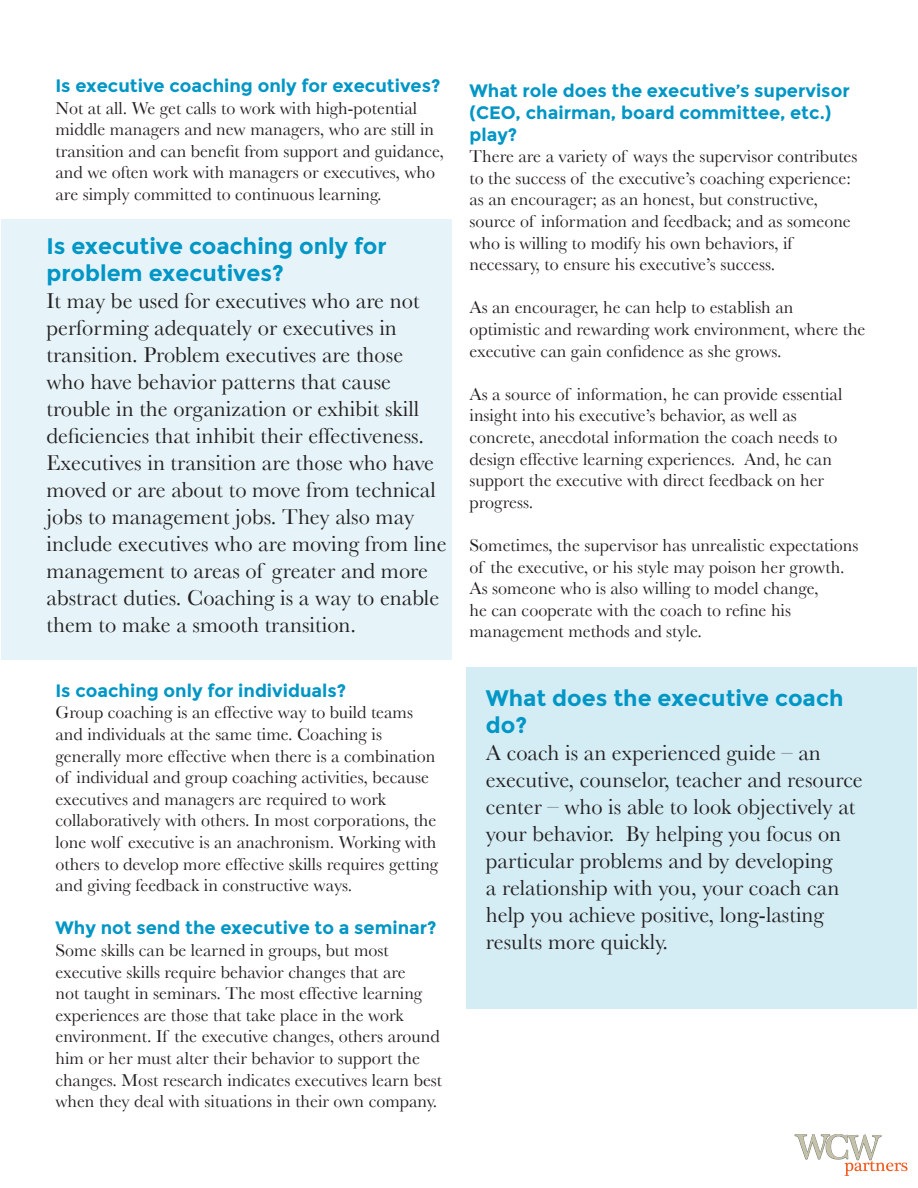
<style>
.page{position:relative;width:918px;height:1188px;background:#fff}
.page>*{position:absolute;margin:0;border:0;box-sizing:border-box;transform-origin:0 0}
.t1{font:22.5px/27px "Baskerville";color:#231f20}
.t2{font:700 22.5px/27px "Montserrat";color:#0096c6}
.t3{font:18px/21.6px "Baskerville";color:#231f20}
.t4{font:700 18px/21.6px "Montserrat";color:#0096c6}
</style>
<div class="page">
<svg style="left:795px;top:1134px;width:113px;height:42px"></svg>
<div style="left:1px;top:220px;width:451px;height:440px;background:#e6f4f9"></div>
<div style="left:466px;top:667px;width:451px;height:341px;background:#d4edf5"></div>
<p class="t4" style="left:56px;top:75px;width:386px">Is executive coaching only for executives?</p>
<p class="t3" style="left:56px;top:97px;width:390px">Not at all. We get calls to work with high-potential middle managers and new managers, who are still in transition and can benefit from support and guidance, and we often work with managers or executives, who are simply committed to continuous learning.</p>
<p class="t2" style="left:47px;top:232px;width:342px">Is executive coaching only for problem executives?</p>
<p class="t1" style="left:47px;top:287px;width:402px">It may be used for executives who are not performing adequately or executives in transition. Problem executives are those who have behavior patterns that cause trouble in the organization or exhibit skill deficiencies that inhibit their effectiveness.<br>Executives in transition are those who have moved or are about to move from technical jobs to management jobs. They also may include executives who are moving from line management to areas of greater and more abstract duties. Coaching is a way to enable them to make a smooth transition.</p>
<p class="t4" style="left:56px;top:680px;width:292px">Is coaching only for individuals?</p>
<p class="t3" style="left:56px;top:702px;width:384px">Group coaching is an effective way to build teams and individuals at the same time. Coaching is generally more effective when there is a combination of individual and group coaching activities, because executives and managers are required to work collaboratively with others. In most corporations, the lone wolf executive is an anachronism. Working with others to develop more effective skills requires getting and giving feedback in constructive ways.</p>
<p class="t4" style="left:56px;top:917px;width:383px">Why not send the executive to a seminar?</p>
<p class="t3" style="left:56px;top:939px;width:388px">Some skills can be learned in groups, but most executive skills require behavior changes that are<br>not taught in seminars. The most effective learning experiences are those that take place in the work environment. If the executive changes, others around him or her must alter their behavior to support the changes. Most research indicates executives learn best when they deal with situations in their own company.</p>
<p class="t4" style="left:470px;top:80px;width:382px">What role does the executive’s supervisor (CEO, chairman, board committee, etc.) play?</p>
<p class="t3" style="left:470px;top:145px;width:390px">There are a variety of ways the supervisor contributes to the success of the executive’s coaching experience: as an encourager; as an honest, but constructive, source of information and feedback; and as someone who is willing to modify his own behaviors, if necessary, to ensure his executive’s success.</p>
<p class="t3" style="left:470px;top:297px;width:397px">As an encourager, he can help to establish an optimistic and rewarding work environment, where the executive can gain confidence as she grows.</p>
<p class="t3" style="left:470px;top:383px;width:374px">As a source of information, he can provide essential insight into his executive’s behavior, as well as concrete, anecdotal information the coach needs to design effective learning experiences. And, he can support the executive with direct feedback on her progress.</p>
<p class="t3" style="left:470px;top:534px;width:390px">Sometimes, the supervisor has unrealistic expectations of the executive, or his style may poison her growth.<br>As someone who is also willing to model change,<br>he can cooperate with the coach to refine his management methods and style.</p>
<p class="t2" style="left:486px;top:685px;width:359px">What does the executive coach do?</p>
<p class="t1" style="left:486px;top:739px;width:378px">A coach is an experienced guide – an executive, counselor, teacher and resource center – who is able to look objectively at your behavior. By helping you focus on particular problems and by developing<br>a relationship with you, your coach can help you achieve positive, long-lasting results more quickly.</p>
</div>
